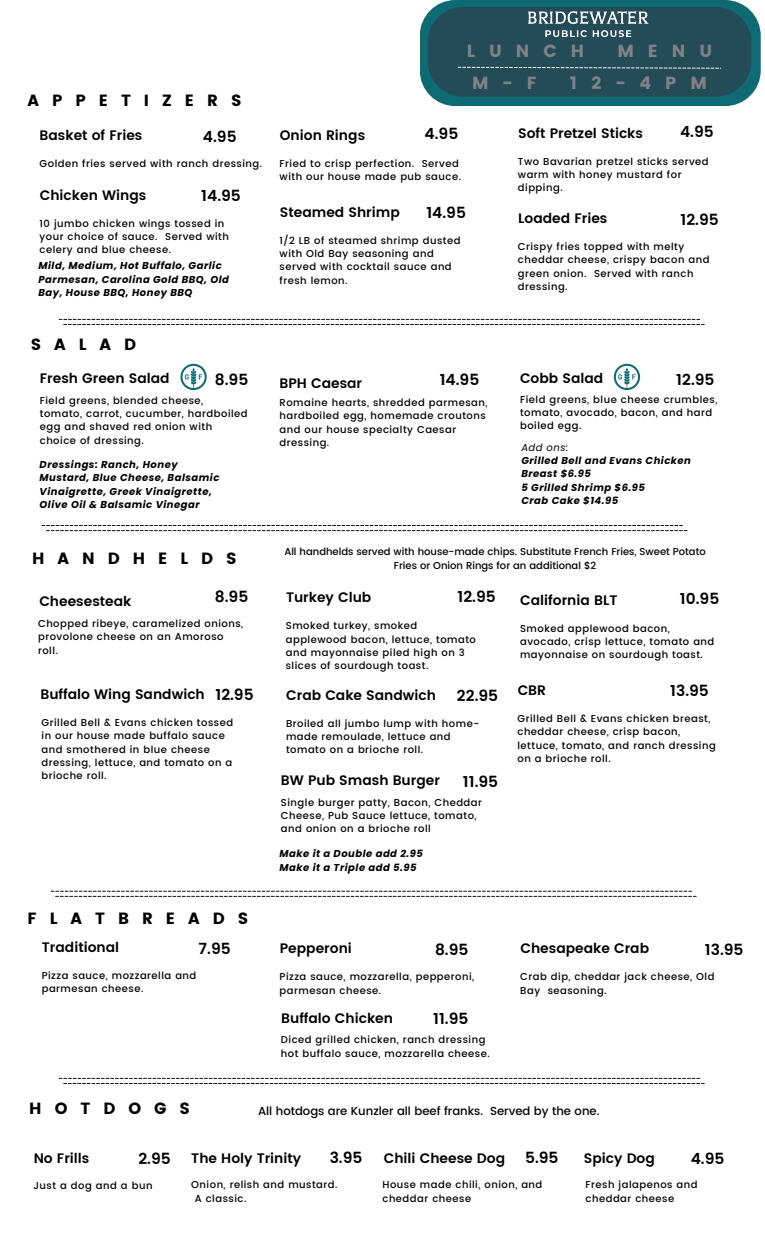
<style>
.page{position:relative;width:765px;height:1260px;background:#fff}
.page>*{position:absolute;margin:0;border:0;box-sizing:border-box;transform-origin:0 0}
.t1{font:17.5px "Poppins";letter-spacing:.8em;color:#808284}
.t2{font:16.25px "Poppins";letter-spacing:.8em;color:#000}
.t3{font:600 15.38px "Poppins";color:#000}
.t4{font:600 13.75px "Poppins";color:#000}
.t5{font:500 11.62px "Poppins";color:#000}
.t6{font:500 10px/13.4px "Poppins";letter-spacing:.05em;color:#000}
.t7{font:italic 700 10px/13.4px "Poppins";letter-spacing:.05em;color:#000}
.t8{font:500 10px/13.4px "Poppins";color:#000;text-align:center}
.t9{font:italic 10px "Poppins";letter-spacing:.05em;color:#000}
</style>
<div class="page">
<svg style="left:59px;top:319px;width:646px;height:6px"></svg>
<svg style="left:180px;top:364px;width:27px;height:26px"></svg>
<svg style="left:614px;top:364px;width:26px;height:26px"></svg>
<svg style="left:42px;top:525px;width:645px;height:6px"></svg>
<svg style="left:51px;top:891px;width:646px;height:6px"></svg>
<svg style="left:59px;top:1078px;width:646px;height:6px"></svg>
<div style="left:420px;top:0;width:340px;height:106px;background:#0e6b74;border-radius:36px"></div>
<div style="left:428px;top:7px;width:323px;height:89px;background:#244b58;border-radius:36px"></div>
<img style="left:528px;top:11px;width:121px;height:26px">
<svg style="left:458px;top:67px;width:263px;height:2px"></svg>
<p class="t2" style="left:28px;top:91px;width:216px">APPETIZERS</p>
<p class="t1" style="left:467px;top:41px;width:119px">LUNCH</p>
<p class="t1" style="left:617px;top:41px;width:96px">MENU</p>
<p class="t1" style="left:472px;top:73px;width:66px">M-F</p>
<p class="t1" style="left:570px;top:73px;width:139px">12-4PM</p>
<p class="t3" style="left:203px;top:128px;width:35px">4.95</p>
<p class="t3" style="left:680px;top:123px;width:35px">4.95</p>
<p class="t4" style="left:40px;top:127px;width:104px">Basket of Fries</p>
<p class="t4" style="left:518px;top:125px;width:126px">Soft Pretzel Sticks</p>
<p class="t6" style="left:40px;top:157px;width:224px">Golden fries served with ranch dressing.</p>
<p class="t6" style="left:518px;top:155px;width:192px">Two Bavarian pretzel sticks served warm with honey mustard for dipping.</p>
<p class="t3" style="left:425px;top:125px;width:35px">4.95</p>
<p class="t4" style="left:280px;top:127px;width:87px">Onion Rings</p>
<p class="t6" style="left:280px;top:157px;width:183px">Fried to crisp perfection. Served with our house made pub sauce.</p>
<p class="t4" style="left:40px;top:187px;width:108px">Chicken Wings</p>
<p class="t6" style="left:40px;top:217px;width:191px">10 jumbo chicken wings tossed in your choice of sauce. Served with celery and blue cheese.</p>
<p class="t3" style="left:201px;top:187px;width:41px">14.95</p>
<p class="t4" style="left:280px;top:204px;width:122px">Steamed Shrimp</p>
<p class="t6" style="left:280px;top:234px;width:182px">1/2 LB of steamed shrimp dusted with Old Bay seasoning and served with cocktail sauce and fresh lemon.</p>
<p class="t3" style="left:426px;top:204px;width:41px">14.95</p>
<p class="t4" style="left:518px;top:211px;width:91px">Loaded Fries</p>
<p class="t3" style="left:681px;top:211px;width:40px">12.95</p>
<p class="t6" style="left:518px;top:240px;width:193px">Crispy fries topped with melty cheddar cheese, crispy bacon and green onion. Served with ranch dressing.</p>
<p class="t7" style="left:39px;top:259px;width:192px">Mild, Medium, Hot Buffalo, Garlic<br>Parmesan, Carolina Gold BBQ, Old<br>Bay, House BBQ, Honey BBQ</p>
<p class="t2" style="left:31px;top:335px;width:107px">SALAD</p>
<p class="t4" style="left:40px;top:371px;width:131px">Fresh Green Salad</p>
<p class="t4" style="left:520px;top:370px;width:85px">Cobb Salad</p>
<p class="t3" style="left:215px;top:371px;width:35px">8.95</p>
<p class="t3" style="left:440px;top:371px;width:41px">14.95</p>
<p class="t4" style="left:280px;top:375px;width:84px">BPH Caesar</p>
<p class="t3" style="left:676px;top:371px;width:40px">12.95</p>
<p class="t6" style="left:40px;top:393px;width:209px">Field greens, blended cheese, tomato, carrot, cucumber, hardboiled egg and shaved red onion with choice of dressing.</p>
<p class="t7" style="left:40px;top:458px;width:181px">Dressings: Ranch, Honey<br>Mustard, Blue Cheese, Balsamic<br>Vinaigrette, Greek Vinaigrette,<br>Olive Oil &amp; Balsamic Vinegar</p>
<p class="t2" style="left:32px;top:549px;width:206px">HANDHELDS</p>
<p class="t6" style="left:280px;top:396px;width:209px">Romaine hearts, shredded parmesan, hardboiled egg, homemade croutons and our house specialty Caesar dressing.</p>
<p class="t6" style="left:520px;top:392px;width:199px">Field greens, blue cheese crumbles, tomato, avocado, bacon, and hard boiled egg.</p>
<p class="t9" style="left:521px;top:440px;width:48px">Add ons:</p>
<p class="t7" style="left:521px;top:454px;width:171px">Grilled Bell and Evans Chicken<br>Breast $6.95</p>
<p class="t7" style="left:521px;top:480px;width:125px">5 Grilled Shrimp $6.95</p>
<p class="t7" style="left:521px;top:494px;width:98px">Crab Cake $14.95</p>
<p class="t8" style="left:284px;top:545px;width:423px">All handhelds served with house-made chips. Substitute French Fries, Sweet Potato<br>Fries or Onion Rings for an additional $2</p>
<p class="t3" style="left:215px;top:588px;width:35px">8.95</p>
<p class="t3" style="left:458px;top:587px;width:40px">12.95</p>
<p class="t3" style="left:680px;top:590px;width:41px">10.95</p>
<p class="t4" style="left:39px;top:593px;width:94px">Cheesesteak</p>
<p class="t4" style="left:286px;top:590px;width:87px">Turkey Club</p>
<p class="t4" style="left:520px;top:592px;width:99px">California BLT</p>
<p class="t6" style="left:286px;top:619px;width:192px">Smoked turkey, smoked applewood bacon, lettuce, tomato and mayonnaise piled high on 3 slices of sourdough toast.</p>
<p class="t6" style="left:38px;top:617px;width:207px">Chopped ribeye, caramelized onions, provolone cheese on an Amoroso roll.</p>
<p class="t6" style="left:520px;top:622px;width:196px">Smoked applewood bacon, avocado, crisp lettuce, tomato and mayonnaise on sourdough toast.</p>
<p class="t3" style="left:215px;top:685px;width:40px">12.95</p>
<p class="t4" style="left:286px;top:687px;width:151px">Crab Cake Sandwich</p>
<p class="t6" style="left:286px;top:717px;width:195px">Broiled all jumbo lump with home&shy;made remoulade, lettuce and tomato on a brioche roll.</p>
<p class="t4" style="left:40px;top:686px;width:166px">Buffalo Wing Sandwich</p>
<p class="t3" style="left:457px;top:687px;width:43px">22.95</p>
<p class="t6" style="left:42px;top:716px;width:193px">Grilled Bell &amp; Evans chicken tossed in our house made buffalo sauce and smothered in blue cheese dressing, lettuce, and tomato on a brioche roll.</p>
<p class="t4" style="left:281px;top:772px;width:161px">BW Pub Smash Burger</p>
<p class="t6" style="left:281px;top:796px;width:203px">Single burger patty, Bacon, Cheddar<br>Cheese, Pub Sauce lettuce, tomato, and onion on a brioche roll</p>
<p class="t3" style="left:463px;top:772px;width:37px">11.95</p>
<p class="t7" style="left:280px;top:847px;width:145px">Make it a Double add 2.95</p>
<p class="t7" style="left:280px;top:861px;width:139px">Make it a Triple add 5.95</p>
<p class="t3" style="left:670px;top:682px;width:40px">13.95</p>
<p class="t4" style="left:518px;top:683px;width:30px">CBR</p>
<p class="t6" style="left:518px;top:712px;width:200px">Grilled Bell &amp; Evans chicken breast, cheddar cheese, crisp bacon, lettuce, tomato, and ranch dressing on a brioche roll.</p>
<p class="t2" style="left:28px;top:909px;width:222px">FLATBREADS</p>
<p class="t4" style="left:42px;top:939px;width:79px">Traditional</p>
<p class="t3" style="left:199px;top:940px;width:34px">7.95</p>
<p class="t4" style="left:280px;top:941px;width:74px">Pepperoni</p>
<p class="t4" style="left:521px;top:941px;width:130px">Chesapeake Crab</p>
<p class="t3" style="left:435px;top:941px;width:35px">8.95</p>
<p class="t3" style="left:705px;top:941px;width:40px">13.95</p>
<p class="t6" style="left:42px;top:969px;width:156px">Pizza sauce, mozzarella and parmesan cheese.</p>
<p class="t6" style="left:280px;top:970px;width:196px">Pizza sauce, mozzarella, pepperoni, parmesan cheese.</p>
<p class="t6" style="left:281px;top:1033px;width:210px">Diced grilled chicken, ranch dressing hot buffalo sauce, mozzarella cheese.</p>
<p class="t4" style="left:281px;top:1010px;width:113px">Buffalo Chicken</p>
<p class="t3" style="left:433px;top:1010px;width:37px">11.95</p>
<p class="t6" style="left:520px;top:970px;width:196px">Crab dip, cheddar jack cheese, Old<br>Bay seasoning.</p>
<p class="t2" style="left:29px;top:1099px;width:162px">HOTDOGS</p>
<p class="t4" style="left:34px;top:1150px;width:57px">No Frills</p>
<p class="t6" style="left:33px;top:1179px;width:121px">Just a dog and a bun</p>
<p class="t5" style="left:258px;top:1104px;width:343px">All hotdogs are Kunzler all beef franks. Served by the one.</p>
<p class="t3" style="left:330px;top:1149px;width:34px">3.95</p>
<p class="t4" style="left:584px;top:1150px;width:72px">Spicy Dog</p>
<p class="t6" style="left:586px;top:1178px;width:114px">Fresh jalapenos and cheddar cheese</p>
<p class="t3" style="left:525px;top:1149px;width:35px">5.95</p>
<p class="t3" style="left:138px;top:1150px;width:34px">2.95</p>
<p class="t4" style="left:191px;top:1150px;width:111px">The Holy Trinity</p>
<p class="t6" style="left:195px;top:1178px;width:144px;text-indent:-3px">Onion, relish and mustard.<br>A classic.</p>
<p class="t4" style="left:384px;top:1150px;width:123px">Chili Cheese Dog</p>
<p class="t3" style="left:691px;top:1150px;width:35px">4.95</p>
<p class="t6" style="left:382px;top:1178px;width:161px">House made chili, onion, and cheddar cheese</p>
</div>
